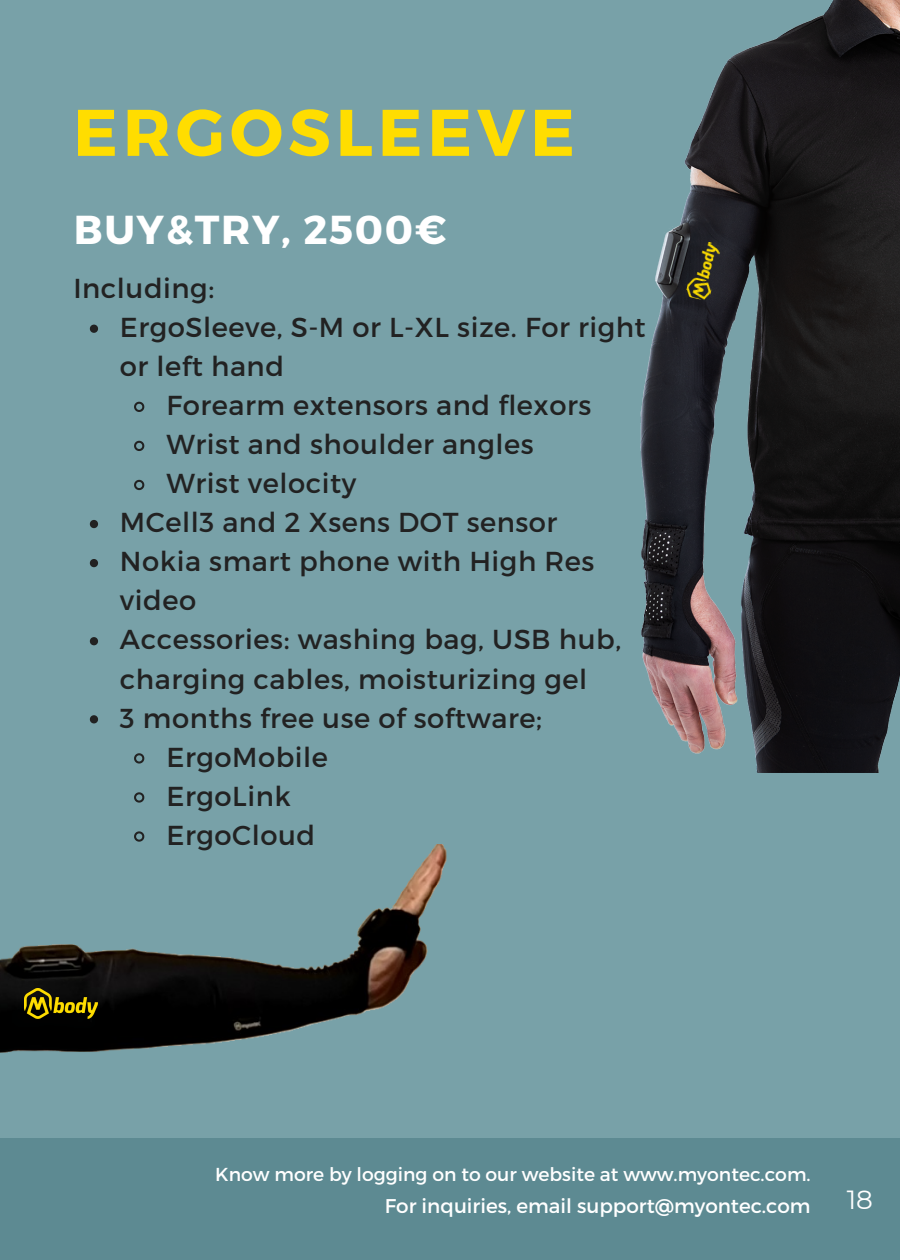
<style>
.page{position:relative;width:900px;height:1260px;background:#78a1a8}
.page>*{position:absolute;margin:0;border:0;box-sizing:border-box;transform-origin:0 0}
.t1{font:700 65.75px "Montserrat";letter-spacing:.08em;color:#fd0}
.t2{font:700 40.5px "Montserrat";letter-spacing:.04em;color:#fff}
.t3{font:27.5px "Montserrat";letter-spacing:.02em;color:#222}
.t4{font:26.25px "Montserrat";color:#fff}
.t5{font:20px "Montserrat";color:#fff}
.t6{font:18.75px "Montserrat";color:#fff}
</style>
<div class="page">
<div style="left:0;top:1139px;width:900px;height:121px;background:#5d8a92"></div>
<img style="left:640px;top:0;width:260px;height:772px">
<img style="left:0;top:844px;width:447px;height:209px">
<svg style="left:90px;top:325px;width:8px;height:8px"></svg>
<svg style="left:134px;top:401px;width:11px;height:11px"></svg>
<svg style="left:134px;top:440px;width:11px;height:11px"></svg>
<svg style="left:134px;top:479px;width:11px;height:12px"></svg>
<svg style="left:90px;top:520px;width:8px;height:8px"></svg>
<svg style="left:90px;top:559px;width:8px;height:8px"></svg>
<svg style="left:90px;top:637px;width:8px;height:8px"></svg>
<svg style="left:90px;top:715px;width:8px;height:8px"></svg>
<svg style="left:134px;top:753px;width:11px;height:11px"></svg>
<svg style="left:134px;top:792px;width:11px;height:11px"></svg>
<svg style="left:134px;top:831px;width:11px;height:11px"></svg>
<img style="left:24px;top:989px;width:73px;height:30px">
<img style="left:685px;top:239px;width:37px;height:62px">
<h1 class="t1" style="left:73px;top:90px;width:503px">ERGOSLEEVE</h1>
<h2 class="t2" style="left:74px;top:203px;width:374px">BUY&amp;TRY, 2500€</h2>
<p class="t3" style="left:73px;top:270px;width:142px">Including:</p>
<p class="t3" style="left:120px;top:309px;width:527px">ErgoSleeve, S-M or L-XL size. For right</p>
<p class="t3" style="left:120px;top:348px;width:166px">or left hand</p>
<p class="t3" style="left:167px;top:387px;width:426px">Forearm extensors and flexors</p>
<p class="t3" style="left:167px;top:426px;width:369px">Wrist and shoulder angles</p>
<p class="t3" style="left:167px;top:466px;width:191px">Wrist velocity</p>
<p class="t3" style="left:120px;top:505px;width:439px">MCell3 and 2 Xsens DOT sensor</p>
<p class="t3" style="left:120px;top:544px;width:476px">Nokia smart phone with High Res</p>
<p class="t3" style="left:120px;top:583px;width:78px">video</p>
<p class="t3" style="left:120px;top:622px;width:503px">Accessories: washing bag, USB hub,</p>
<p class="t3" style="left:120px;top:661px;width:469px">charging cables, moisturizing gel</p>
<p class="t3" style="left:120px;top:700px;width:423px">3 months free use of software;</p>
<p class="t3" style="left:167px;top:739px;width:163px">ErgoMobile</p>
<p class="t3" style="left:167px;top:778px;width:126px">ErgoLink</p>
<p class="t3" style="left:167px;top:817px;width:150px">ErgoCloud</p>
<p class="t6" style="left:215px;top:1162px;width:597px">Know more by logging on to our website at www.myontec.com.</p>
<p class="t5" style="left:385px;top:1193px;width:427px">For inquiries, email support@myontec.com</p>
<p class="t4" style="left:847px;top:1184px;width:28px">18</p>
</div>
